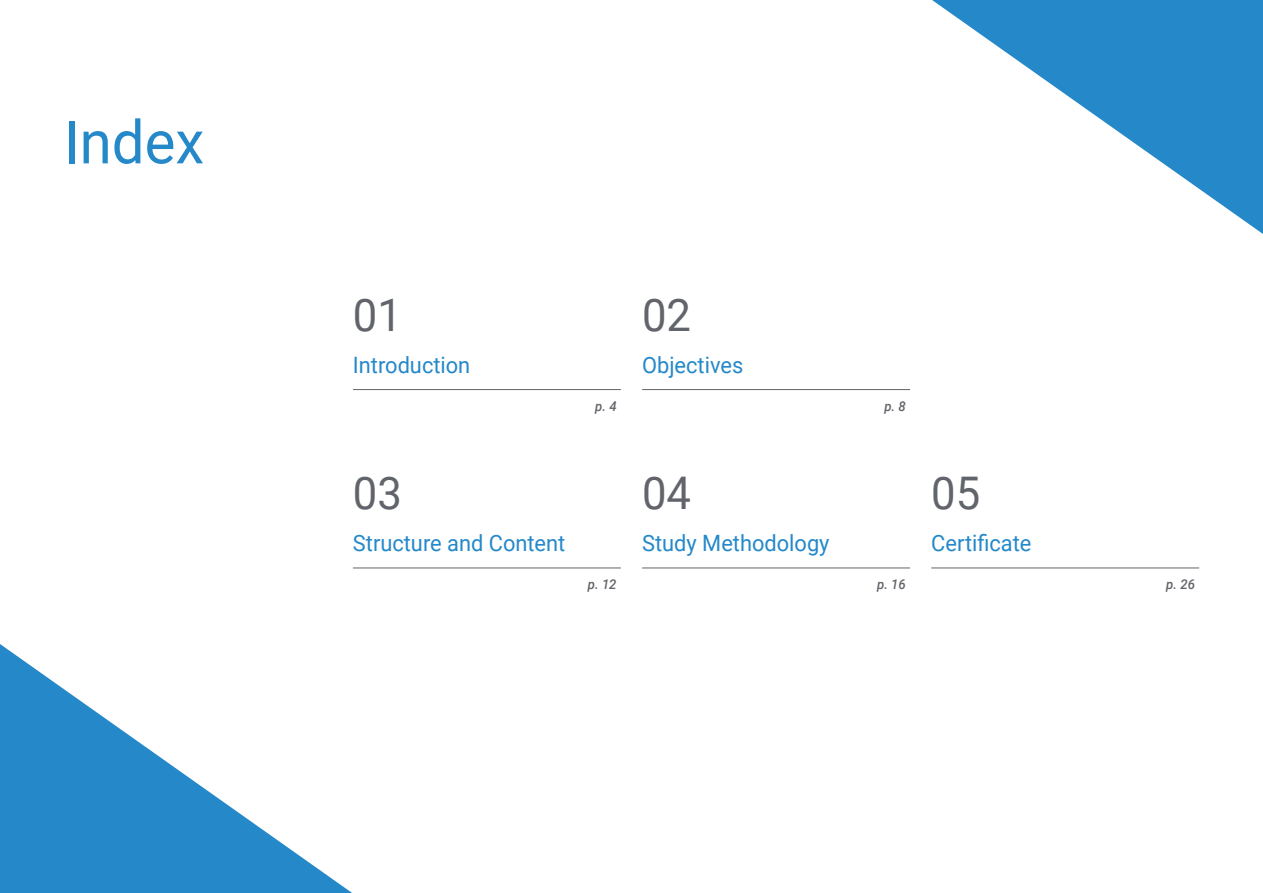
<style>
.page{position:relative;width:1263px;height:893px;background:#fff}
.page>*{position:absolute;margin:0;border:0;box-sizing:border-box;transform-origin:0 0}
.t1{font:60px "Roboto";color:#2488c9}
.t2{font:45px "Roboto";color:#61646a}
.t3{font:22.5px "Roboto";color:#2488c9}
.t4{font:italic 500 13.5px "Roboto";color:#61646a}
</style>
<div class="page">
<svg style="left:0;top:644px;width:352px;height:249px"></svg>
<svg style="left:932px;top:0;width:331px;height:234px"></svg>
<hr style="left:353px;top:389px;width:268px;height:1px;background:#61646a">
<hr style="left:931px;top:568px;width:268px;height:1px;background:#61646a">
<hr style="left:642px;top:389px;width:268px;height:1px;background:#61646a">
<hr style="left:353px;top:568px;width:268px;height:1px;background:#61646a">
<hr style="left:642px;top:568px;width:268px;height:1px;background:#61646a">
<h1 class="t1" style="left:64px;top:100px;width:142px">Index</h1>
<h2 class="t2" style="left:353px;top:283px;width:51px">01</h2>
<h2 class="t2" style="left:642px;top:283px;width:51px">02</h2>
<p class="t3" style="left:353px;top:349px;width:119px">Introduction</p>
<p class="t4" style="left:595px;top:396px;width:23px">p. 4</p>
<p class="t3" style="left:642px;top:349px;width:103px">Objectives</p>
<h2 class="t2" style="left:353px;top:461px;width:51px">03</h2>
<h2 class="t2" style="left:642px;top:461px;width:51px">04</h2>
<p class="t4" style="left:884px;top:396px;width:23px">p. 8</p>
<h2 class="t2" style="left:931px;top:461px;width:51px">05</h2>
<p class="t3" style="left:353px;top:527px;width:214px">Structure and Content</p>
<p class="t3" style="left:931px;top:527px;width:102px">Certificate</p>
<p class="t3" style="left:642px;top:527px;width:189px">Study Methodology</p>
<p class="t4" style="left:588px;top:575px;width:30px">p. 12</p>
<p class="t4" style="left:877px;top:575px;width:30px">p. 16</p>
<p class="t4" style="left:1166px;top:575px;width:30px">p. 26</p>
</div>
